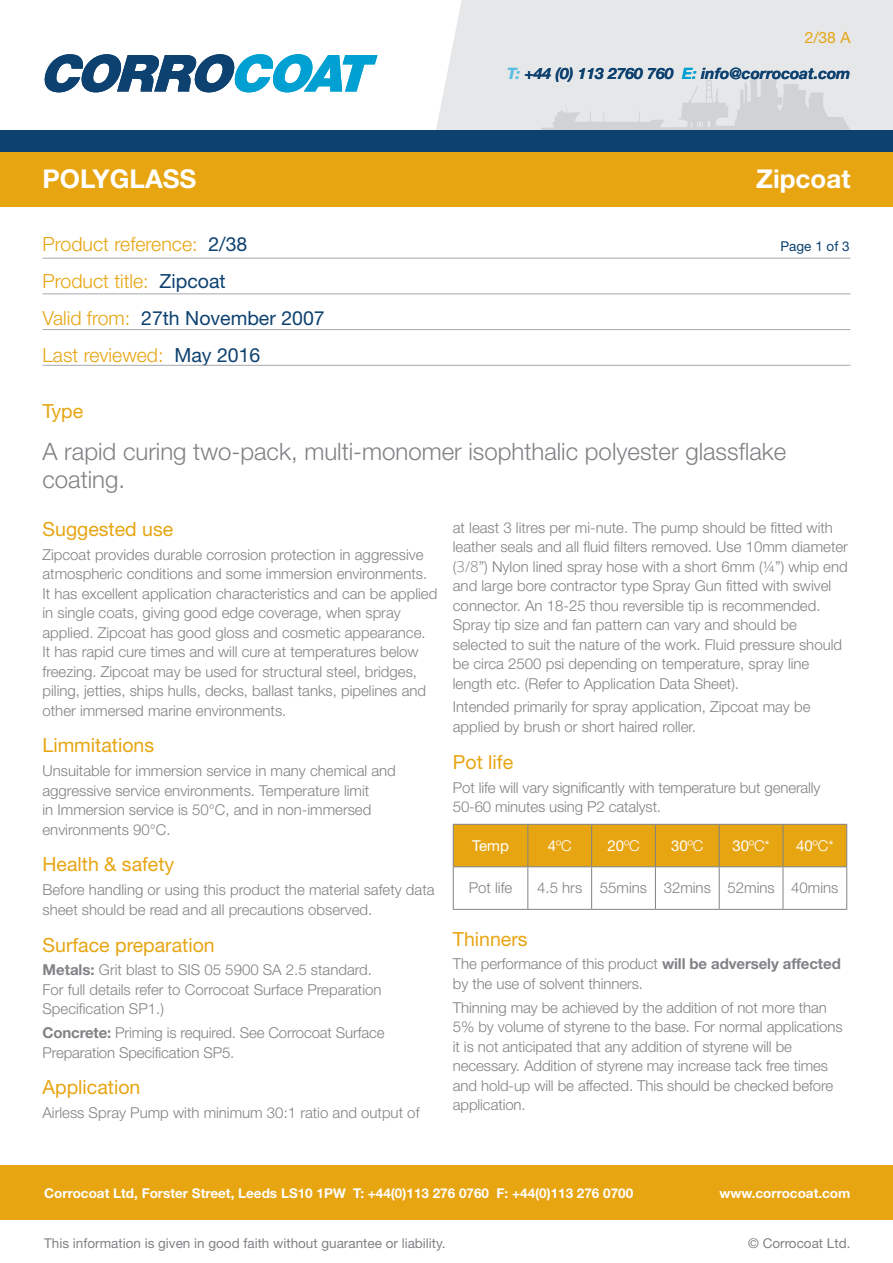
<style>
.page{position:relative;width:893px;height:1263px;background:#fff}
.page>*{position:absolute;margin:0;border:0;box-sizing:border-box;transform-origin:0 0}
.t1{font:700 25.95px "Helvetica Neue LT Std";color:#fff}
.t2{font:300 24px/28.5px "Helvetica Neue LT Std";color:#808285}
.Paragraph_Style_1{font:19.5px "Helvetica Neue LT Std";color:#e7a512}
.t3{font:300 19.5px "Helvetica Neue LT Std";color:#e7a512}
.t4{font:19.5px "Helvetica Neue LT Std";color:#0d416f}
.t5{font:italic 700 15.6px "Helvetica Neue LT Std";color:#0d416f}
.t6{font:15.6px "Helvetica Neue LT Std";color:#e7a512}
.Paragraph_Style_1-2{font:300 15px/19.5px "Helvetica Neue LT Std";color:#808285}
.Paragraph_Style_2{font:300 15px/19.5px "Helvetica Neue LT Std";color:#808285}
.t7{font:300 15px "Helvetica Neue LT Std";color:#fff}
.t8{font:15px "Helvetica Neue LT Std";color:#fff}
.t9{font:700 13.5px "Helvetica Neue LT Std";color:#fff}
.t10{font:13.5px "Helvetica Neue LT Std";color:#808285}
.t11{font:13.5px "Helvetica Neue LT Std";color:#0d416f}
.s1{color:#5dbfe2}
.s2{color:#00a1d2}
.s3{font-weight:400;color:#0d416f}
.s4{font-weight:300;color:#e7a512}
.s5{font-weight:700}
.s6{font-family:"Open Sans"}
.s7{font-weight:400}
.s8{font-weight:300}
</style>
<div class="page">
<div style="left:0;top:1165px;width:893px;height:55px;background:#e7a512"></div>
<div style="left:436px;top:0;width:457px;height:131px;background:#e6e7e9"></div>
<svg style="left:541px;top:74px;width:309px;height:57px;background:#dadcdf"></svg>
<div style="left:0;top:152px;width:893px;height:55px;background:#e7a512"></div>
<svg style="left:44px;top:54px;width:333px;height:38px"></svg>
<div style="left:0;top:131px;width:893px;height:21px;background:#0d416f"></div>
<hr style="left:43px;top:258px;width:807px;height:1px;background:#a8a9ad">
<hr style="left:43px;top:293px;width:807px;height:1px;background:#a8a9ad">
<hr style="left:43px;top:365px;width:807px;height:1px;background:#a8a9ad">
<hr style="left:43px;top:329px;width:807px;height:1px;background:#a8a9ad">
<div style="left:454px;top:825px;width:392px;height:41px;background:#e7a512"></div>
<hr style="left:453px;top:824px;width:75px;height:1px;background:#808285">
<hr style="left:453px;top:825px;width:1px;height:41px;background:#808285">
<hr style="left:592px;top:824px;width:63px;height:1px;background:#808285">
<hr style="left:655px;top:824px;width:64px;height:1px;background:#808285">
<hr style="left:655px;top:825px;width:1px;height:41px;background:#808285">
<hr style="left:719px;top:824px;width:64px;height:1px;background:#808285">
<hr style="left:719px;top:825px;width:1px;height:41px;background:#808285">
<hr style="left:783px;top:824px;width:64px;height:1px;background:#808285">
<hr style="left:783px;top:825px;width:1px;height:41px;background:#808285">
<hr style="left:846px;top:825px;width:1px;height:41px;background:#808285">
<hr style="left:453px;top:866px;width:75px;height:1px;background:#808285">
<hr style="left:453px;top:867px;width:1px;height:42px;background:#808285">
<hr style="left:592px;top:866px;width:63px;height:1px;background:#808285">
<hr style="left:655px;top:866px;width:64px;height:1px;background:#808285">
<hr style="left:655px;top:867px;width:1px;height:42px;background:#808285">
<hr style="left:719px;top:866px;width:64px;height:1px;background:#808285">
<hr style="left:719px;top:867px;width:1px;height:42px;background:#808285">
<hr style="left:783px;top:866px;width:64px;height:1px;background:#808285">
<hr style="left:783px;top:867px;width:1px;height:42px;background:#808285">
<hr style="left:846px;top:867px;width:1px;height:42px;background:#808285">
<hr style="left:453px;top:909px;width:75px;height:1px;background:#808285">
<hr style="left:592px;top:909px;width:63px;height:1px;background:#808285">
<hr style="left:655px;top:909px;width:64px;height:1px;background:#808285">
<hr style="left:719px;top:909px;width:64px;height:1px;background:#808285">
<hr style="left:783px;top:909px;width:64px;height:1px;background:#808285">
<hr style="left:528px;top:824px;width:64px;height:1px;background:#808285">
<hr style="left:527px;top:825px;width:1px;height:41px;background:#808285">
<hr style="left:591px;top:825px;width:1px;height:41px;background:#808285">
<hr style="left:528px;top:866px;width:64px;height:1px;background:#808285">
<hr style="left:527px;top:867px;width:1px;height:42px;background:#808285">
<hr style="left:591px;top:867px;width:1px;height:42px;background:#808285">
<hr style="left:528px;top:909px;width:64px;height:1px;background:#808285">
<p class="t6" style="left:805px;top:28px;width:47px">2/38 A</p>
<p class="t1" style="left:43px;top:163px;width:155px">POLYGLASS</p>
<p class="t5" style="left:507px;top:64px;width:345px"><span class="s1">T:</span> +44 (0) 113 2760 760 <span class="s2">E:</span> info@corrocoat.com</p>
<p class="t1" style="left:756px;top:163px;width:96px">Zipcoat</p>
<p class="t3" style="left:43px;top:232px;width:206px">Product reference: <span class="s3">2/38</span></p>
<p class="t11" style="left:781px;top:238px;width:71px">Page 1 of 3</p>
<p class="t3" style="left:43px;top:269px;width:185px">Product title: <span class="s3">Zipcoat</span></p>
<p class="t4" style="left:43px;top:306px;width:284px"><span class="s4">Valid from:</span> 27th November 2007</p>
<p class="t3" style="left:43px;top:343px;width:219px">Last reviewed: <span class="s3">May 2016</span></p>
<p class="Paragraph_Style_1" style="left:43px;top:400px;width:42px">Type</p>
<p class="t2" style="left:43px;top:436px;width:745px">A rapid curing two-pack, multi-monomer isophthalic polyester glassflake coating.</p>
<p class="Paragraph_Style_1" style="left:43px;top:517px;width:132px">Suggested use</p>
<p class="Paragraph_Style_2" style="left:43px;top:544px;width:396px">Zipcoat provides durable corrosion protection in aggressive atmospheric conditions and some immersion environments.<br>It has excellent application characteristics and can be applied in single coats, giving good edge coverage, when spray applied. Zipcoat has good gloss and cosmetic appearance.<br>It has rapid cure times and will cure at temperatures below freezing. Zipcoat may be used for structural steel, bridges, piling, jetties, ships hulls, decks, ballast tanks, pipelines and other immersed marine environments.</p>
<p class="Paragraph_Style_1" style="left:43px;top:734px;width:113px">Limmitations</p>
<p class="Paragraph_Style_2" style="left:43px;top:761px;width:355px">Unsuitable for immersion service in many chemical and aggressive service environments. Temperature limit<br>in Immersion service is 50°C, and in non-immersed environments 90°C.</p>
<p class="Paragraph_Style_1" style="left:43px;top:853px;width:133px">Health &amp; safety</p>
<p class="Paragraph_Style_2" style="left:43px;top:880px;width:394px">Before handling or using this product the material safety data sheet should be read and all precautions observed.</p>
<p class="Paragraph_Style_1" style="left:43px;top:933px;width:174px">Surface preparation</p>
<p class="Paragraph_Style_2" style="left:43px;top:960px;width:341px"><span class="s5">Metals:</span> Grit blast to SIS 05 5900 SA 2.5 standard.<br>For full details refer to Corrocoat Surface Preparation<br>Specification SP1.)</p>
<p class="Paragraph_Style_2" style="left:43px;top:1022px;width:343px"><span class="s5">Concrete:</span> Priming is required. See Corrocoat Surface<br>Preparation Specification SP5.</p>
<p class="Paragraph_Style_1" style="left:43px;top:1076px;width:99px">Application</p>
<p class="Paragraph_Style_1-2" style="left:43px;top:1102px;width:378px">Airless Spray Pump with minimum 30:1 ratio and output of</p>
<p class="Paragraph_Style_1-2" style="left:453px;top:517px;width:397px">at least 3 litres per mi-nute. The pump should be fitted with leather seals and all fluid filters removed. Use 10mm diameter (<span class="s6">3/8</span>”) Nylon lined spray hose with a short 6mm (¼”) whip end and large bore contractor type Spray Gun fitted with swivel connector. An 18-25 thou reversible tip is recommended.<br>Spray tip size and fan pattern can vary and should be selected to suit the nature of the work. Fluid pressure should be circa 2500 psi depending on temperature, spray line length etc. (Refer to Application Data Sheet).</p>
<p class="Paragraph_Style_1-2" style="left:453px;top:697px;width:359px">Intended primarily for spray application, Zipcoat may be applied by brush or short haired roller.</p>
<p class="Paragraph_Style_1" style="left:453px;top:750px;width:62px">Pot life</p>
<p class="Paragraph_Style_1-2" style="left:453px;top:777px;width:369px">Pot life will vary significantly with temperature but generally<br>50-60 minutes using P2 catalyst.</p>
<p class="t8" style="left:472px;top:837px;width:38px">Temp</p>
<p class="t7" style="left:548px;top:836px;width:25px"><span class="s7">4</span>ºC</p>
<p class="t8" style="left:607px;top:837px;width:34px">20<span class="s8">ºC</span></p>
<p class="t8" style="left:671px;top:837px;width:34px">30<span class="s8">ºC</span></p>
<p class="t7" style="left:732px;top:836px;width:39px"><span class="s7">30</span>ºC*</p>
<p class="t7" style="left:796px;top:836px;width:39px"><span class="s7">40</span>ºC*</p>
<p class="Paragraph_Style_2" style="left:469px;top:878px;width:45px">Pot life</p>
<p class="Paragraph_Style_2" style="left:537px;top:878px;width:47px">4.5 hrs</p>
<p class="Paragraph_Style_2" style="left:600px;top:878px;width:49px">55mins</p>
<p class="Paragraph_Style_2" style="left:664px;top:878px;width:49px">32mins</p>
<p class="Paragraph_Style_2" style="left:727px;top:878px;width:49px">52mins</p>
<p class="Paragraph_Style_2" style="left:791px;top:878px;width:49px">40mins</p>
<p class="Paragraph_Style_1" style="left:453px;top:927px;width:76px">Thinners</p>
<p class="Paragraph_Style_1-2" style="left:453px;top:954px;width:389px">The performance of this product <span class="s5">will be adversely affected </span>by the use of solvent thinners.</p>
<p class="Paragraph_Style_1-2" style="left:453px;top:997px;width:391px">Thinning may be achieved by the addition of not more than 5% by volume of styrene to the base. For normal applications it is not anticipated that any addition of styrene will be necessary. Addition of styrene may increase tack free times and hold-up will be affected. This should be checked before application.</p>
<p class="t9" style="left:44px;top:1184px;width:591px">Corrocoat Ltd, Forster Street, Leeds LS10 1PW T: +44(0)113 276 0760 F: +44(0)113 276 0700</p>
<p class="t9" style="left:719px;top:1184px;width:132px">www.corrocoat.com</p>
<p class="t10" style="left:44px;top:1235px;width:403px">This information is given in good faith without guarantee or liability.</p>
<p class="t10" style="left:748px;top:1235px;width:104px">© Corrocoat Ltd.</p>
</div>
